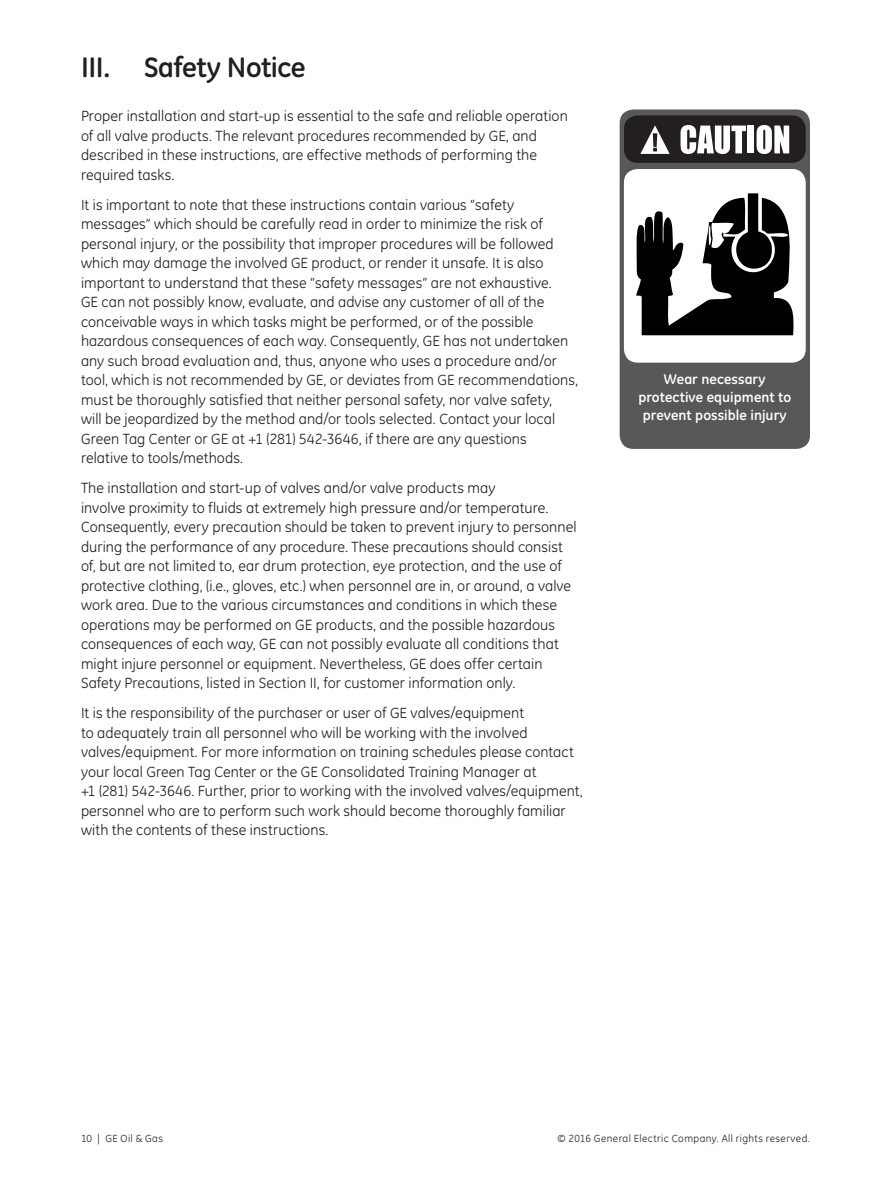
<style>
.page{position:relative;width:891px;height:1188px;background:#fff}
.page>*{position:absolute;margin:0;border:0;box-sizing:border-box;transform-origin:0 0}
.Page_Header_max_spac{font:700 28.5px "GE Inspira";letter-spacing:-.015em;color:#231f20}
.text{font:15px/19.5px "GE Inspira";letter-spacing:.005em;color:#231f20}
.danger_text{font:700 14.25px/18px "GE Inspira";letter-spacing:.005em;color:#fff;text-align:center}
.t1{font:10.5px "GE Inspira";letter-spacing:.04em;color:#231f20}
</style>
<div class="page">
<div style="left:620px;top:110px;width:190px;height:339px;background:#57585a;border-radius:14px"></div>
<div style="left:624px;top:169px;width:182px;height:194px;background:#fff;border-radius:14px"></div>
<svg style="left:636px;top:193px;width:158px;height:142px"></svg>
<svg style="left:624px;top:115px;width:182px;height:48px;background:#626060"></svg>
<p class="Page_Header_max_spac" style="left:81px;top:49px;width:226px">III. Safety Notice</p>
<p class="text" style="left:81px;top:106px;width:488px">Proper installation and start-up is essential to the safe and reliable operation of all valve products. The relevant procedures recommended by GE, and described in these instructions, are effective methods of performing the required tasks.</p>
<p class="text" style="left:81px;top:195px;width:499px">It is important to note that these instructions contain various “safety messages” which should be carefully read in order to minimize the risk of personal injury, or the possibility that improper procedures will be followed which may damage the involved GE product, or render it unsafe. It is also important to understand that these “safety messages” are not exhaustive.<br>GE can not possibly know, evaluate, and advise any customer of all of the conceivable ways in which tasks might be performed, or of the possible hazardous consequences of each way. Consequently, GE has not undertaken any such broad evaluation and, thus, anyone who uses a procedure and/or tool, which is not recommended by GE, or deviates from GE recommendations, must be thoroughly satisfied that neither personal safety, nor valve safety,<br>will be jeopardized by the method and/or tools selected. Contact your local Green Tag Center or GE at +1 (281) 542-3646, if there are any questions<br>relative to tools/methods.</p>
<p class="text" style="left:81px;top:478px;width:497px">The installation and start-up of valves and/or valve products may<br>involve proximity to fluids at extremely high pressure and/or temperature.<br>Consequently, every precaution should be taken to prevent injury to personnel during the performance of any procedure. These precautions should consist of, but are not limited to, ear drum protection, eye protection, and the use of protective clothing, (i.e., gloves, etc.) when personnel are in, or around, a valve work area. Due to the various circumstances and conditions in which these operations may be performed on GE products, and the possible hazardous consequences of each way, GE can not possibly evaluate all conditions that might injure personnel or equipment. Nevertheless, GE does offer certain Safety Precautions, listed in Section II, for customer information only.</p>
<p class="text" style="left:81px;top:703px;width:503px">It is the responsibility of the purchaser or user of GE valves/equipment<br>to adequately train all personnel who will be working with the involved valves/equipment. For more information on training schedules please contact your local Green Tag Center or the GE Consolidated Training Manager at<br>+1 (281) 542-3646. Further, prior to working with the involved valves/equipment, personnel who are to perform such work should become thoroughly familiar with the contents of these instructions.</p>
<p class="danger_text" style="left:638px;top:370px;width:154px">Wear necessary protective equipment to prevent possible injury</p>
<p class="t1" style="left:81px;top:1133px;width:83px">10 | GE Oil &amp; Gas</p>
<p class="t1" style="left:558px;top:1132px;width:254px">© 2016 General Electric Company. All rights reserved.</p>
</div>
